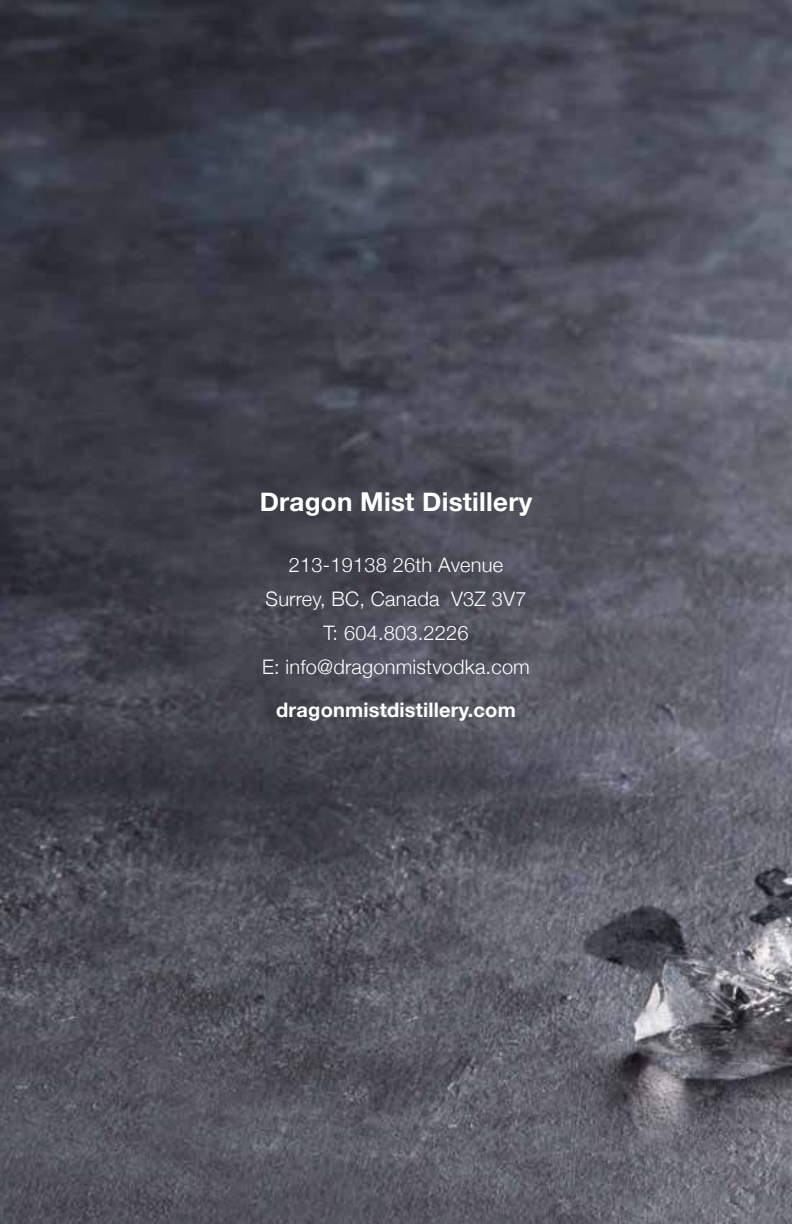
<style>
.page{position:relative;width:792px;height:1224px;background:#fff}
.page>*{position:absolute;margin:0;border:0;box-sizing:border-box;transform-origin:0 0}
.t1{font:700 26px "Helvetica Neue";letter-spacing:.01em;color:#fff}
.t2{font:300 20px/34px "Helvetica Neue";letter-spacing:.01em;color:#fff;text-align:center}
.t3{font:700 20px "Helvetica Neue";letter-spacing:.01em;color:#fff}
</style>
<div class="page">
<img style="left:0;top:0;width:792px;height:1224px">
<h1 class="t1" style="left:260px;top:482px;width:274px">Dragon Mist Distillery</h1>
<p class="t2" style="left:262px;top:547px;width:269px">213-19138 26th Avenue<br>Surrey, BC, Canada V3Z 3V7<br>T: 604.803.2226<br>E: info@dragonmistvodka.com</p>
<p class="t3" style="left:276px;top:695px;width:241px">dragonmistdistillery.com</p>
</div>
